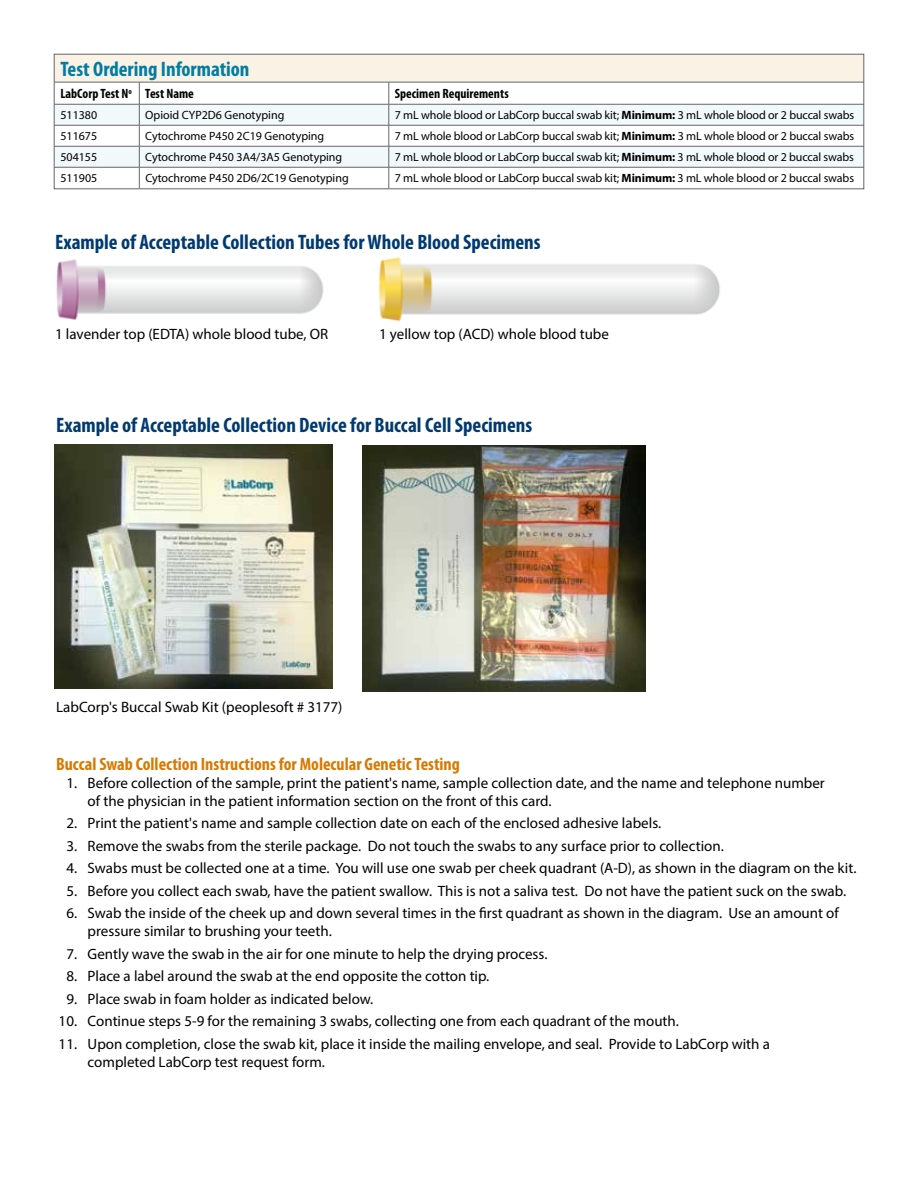
<style>
.page{position:relative;width:918px;height:1188px;background:#fff}
.page>*{position:absolute;margin:0;border:0;box-sizing:border-box;transform-origin:0 0}
.t1{font:700 condensed 21px "Myriad Pro";color:#003a70}
.t2{font:700 condensed 21px "Myriad Pro";color:#007da4}
.t3{font:700 condensed 18px "Myriad Pro";color:#d87900}
.t4{font:15px/18px "Myriad Pro";color:#000}
.t5{font:700 condensed 13.5px "Myriad Pro";color:#000}
.t6{font:12px "Myriad Pro";letter-spacing:-.01em;color:#000}
.s1{font-weight:700}
</style>
<div class="page">
<div style="left:54px;top:54px;width:810px;height:28px;background:#fbf2e6"></div>
<svg style="left:56px;top:105px;width:806px;height:62px;fill:#f2f9fa"></svg>
<hr style="left:54px;top:82px;width:85px;height:1px;background:#646569">
<hr style="left:139px;top:82px;width:250px;height:1px;background:#646569">
<hr style="left:389px;top:82px;width:475px;height:1px;background:#646569">
<hr style="left:54px;top:104px;width:85px;height:1px;background:#646569">
<hr style="left:139px;top:104px;width:250px;height:1px;background:#646569">
<hr style="left:389px;top:104px;width:475px;height:1px;background:#646569">
<hr style="left:54px;top:125px;width:85px;height:1px;background:#646569">
<hr style="left:139px;top:125px;width:250px;height:1px;background:#646569">
<hr style="left:389px;top:125px;width:475px;height:1px;background:#646569">
<hr style="left:54px;top:146px;width:85px;height:1px;background:#646569">
<hr style="left:139px;top:146px;width:250px;height:1px;background:#646569">
<hr style="left:389px;top:146px;width:475px;height:1px;background:#646569">
<hr style="left:54px;top:167px;width:85px;height:1px;background:#646569">
<hr style="left:139px;top:167px;width:250px;height:1px;background:#646569">
<svg style="left:139px;top:82px;width:1px;height:105px"></svg>
<hr style="left:389px;top:167px;width:475px;height:1px;background:#646569">
<svg style="left:389px;top:82px;width:1px;height:105px"></svg>
<div style="left:54px;top:54px;width:810px;height:135px;border:1px solid #646569"></div>
<img style="left:54px;top:445px;width:279px;height:244px">
<img style="left:363px;top:446px;width:283px;height:245px">
<img style="left:56px;top:259px;width:268px;height:61px">
<img style="left:379px;top:257px;width:341px;height:65px">
<h1 class="t2" style="left:60px;top:56px;width:191px">Test Ordering Information</h1>
<p class="t5" style="left:60px;top:85px;width:135px">LabCorp Test N<sup>o</sup> Test Name</p>
<p class="t5" style="left:395px;top:85px;width:115px">Specimen Requirements</p>
<p class="t6" style="left:60px;top:108px;width:38px">511380</p>
<p class="t6" style="left:145px;top:108px;width:141px">Opioid CYP2D6 Genotyping</p>
<p class="t6" style="left:395px;top:108px;width:461px">7 mL whole blood or LabCorp buccal swab kit; <span class="s1">Minimum:</span> 3 mL whole blood or 2 buccal swabs</p>
<p class="t6" style="left:60px;top:129px;width:38px">511675</p>
<p class="t6" style="left:145px;top:129px;width:181px">Cytochrome P450 2C19 Genotyping</p>
<p class="t6" style="left:395px;top:129px;width:461px">7 mL whole blood or LabCorp buccal swab kit; <span class="s1">Minimum:</span> 3 mL whole blood or 2 buccal swabs</p>
<p class="t6" style="left:60px;top:150px;width:38px">504155</p>
<p class="t6" style="left:145px;top:150px;width:199px">Cytochrome P450 3A4/3A5 Genotyping</p>
<p class="t6" style="left:395px;top:150px;width:461px">7 mL whole blood or LabCorp buccal swab kit; <span class="s1">Minimum:</span> 3 mL whole blood or 2 buccal swabs</p>
<p class="t6" style="left:60px;top:171px;width:38px">511905</p>
<p class="t6" style="left:145px;top:171px;width:205px">Cytochrome P450 2D6/2C19 Genotyping</p>
<p class="t6" style="left:395px;top:171px;width:461px">7 mL whole blood or LabCorp buccal swab kit; <span class="s1">Minimum:</span> 3 mL whole blood or 2 buccal swabs</p>
<h1 class="t1" style="left:55px;top:228px;width:487px">Example of Acceptable Collection Tubes for Whole Blood Specimens</h1>
<p class="t4" style="left:55px;top:324px;width:275px">1 lavender top (EDTA) whole blood tube, OR</p>
<p class="t4" style="left:379px;top:324px;width:231px">1 yellow top (ACD) whole blood tube</p>
<h1 class="t1" style="left:56px;top:411px;width:478px">Example of Acceptable Collection Device for Buccal Cell Specimens</h1>
<p class="t4" style="left:56px;top:698px;width:288px">LabCorp's Buccal Swab Kit (peoplesoft # 3177)</p>
<p class="t3" style="left:56px;top:752px;width:405px">Buccal Swab Collection Instructions for Molecular Genetic Testing</p>
<p class="t4" style="left:88px;top:773px;width:739px;text-indent:-21px">1. Before collection of the sample, print the patient's name, sample collection date, and the name and telephone number of the physician in the patient information section on the front of this card.</p>
<p class="t4" style="left:66px;top:814px;width:596px">2. Print the patient's name and sample collection date on each of the enclosed adhesive labels.</p>
<p class="t4" style="left:66px;top:836px;width:659px">3. Remove the swabs from the sterile package. Do not touch the swabs to any surface prior to collection.</p>
<p class="t4" style="left:66px;top:859px;width:792px">4. Swabs must be collected one at a time. You will use one swab per cheek quadrant (A-D), as shown in the diagram on the kit.</p>
<p class="t4" style="left:66px;top:881px;width:781px">5. Before you collect each swab, have the patient swallow. This is not a saliva test. Do not have the patient suck on the swab.</p>
<p class="t4" style="left:88px;top:904px;width:753px;text-indent:-21px">6. Swab the inside of the cheek up and down several times in the first quadrant as shown in the diagram. Use an amount of pressure similar to brushing your teeth.</p>
<p class="t4" style="left:66px;top:944px;width:483px">7. Gently wave the swab in the air for one minute to help the drying process.</p>
<p class="t4" style="left:66px;top:967px;width:425px">8. Place a label around the swab at the end opposite the cotton tip.</p>
<p class="t4" style="left:66px;top:989px;width:309px">9. Place swab in foam holder as indicated below.</p>
<p class="t4" style="left:59px;top:1012px;width:622px">10. Continue steps 5-9 for the remaining 3 swabs, collecting one from each quadrant of the mouth.</p>
<p class="t4" style="left:88px;top:1034px;width:684px;text-indent:-29px">11. Upon completion, close the swab kit, place it inside the mailing envelope, and seal. Provide to LabCorp with a completed LabCorp test request form.</p>
</div>
